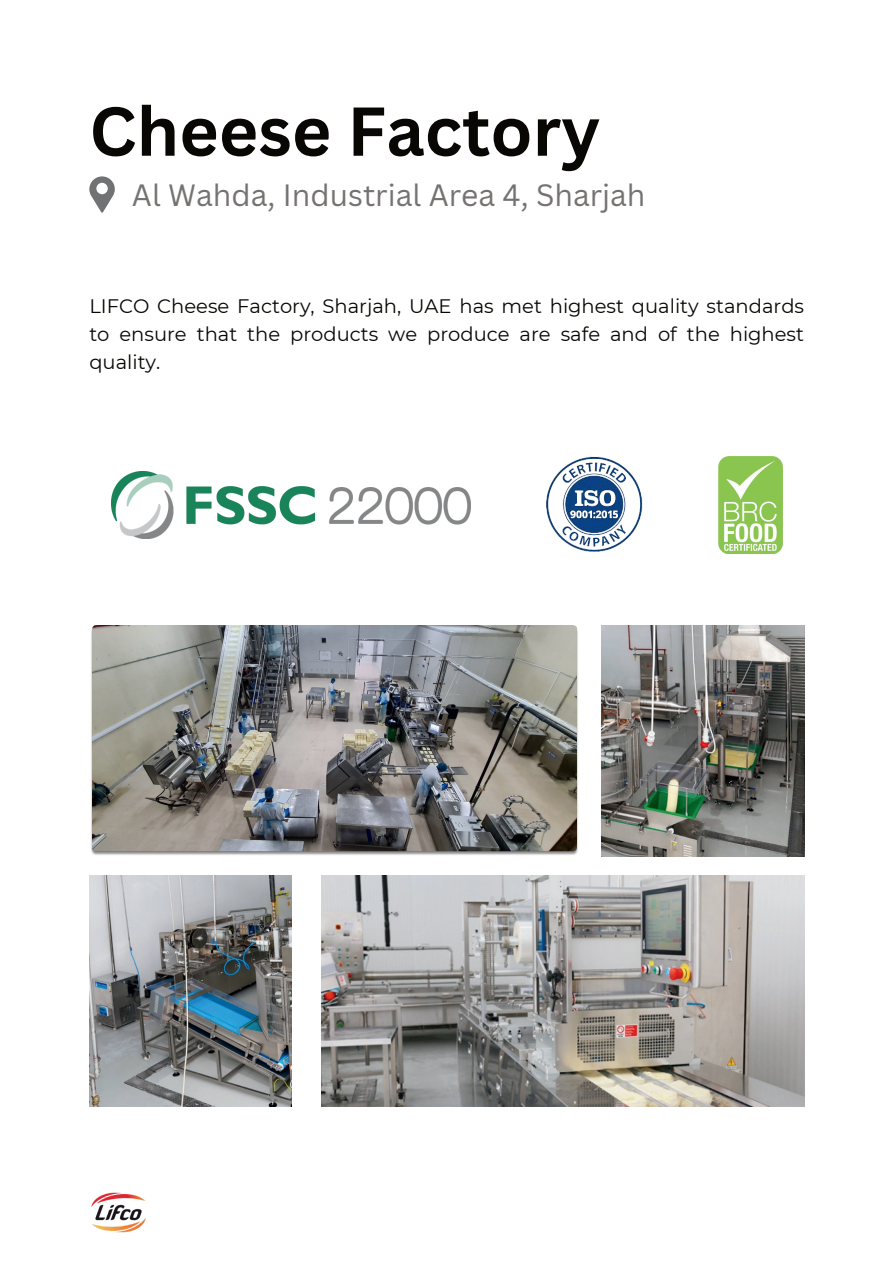
<style>
.page{position:relative;width:893px;height:1264px;background:#fff}
.page>*{position:absolute;margin:0;border:0;box-sizing:border-box;transform-origin:0 0}
.t1{font:700 67.5px "Canva Sans";color:#080704}
.t2{font:30px "Canva Sans";color:#757372}
.t3{font:19.5px/28.2px "Montserrat";color:#080704;text-align:justify}
</style>
<div class="page">
<img style="left:91px;top:1192px;width:55px;height:41px">
<svg style="left:89px;top:176px;width:26px;height:37px"></svg>
<img style="left:111px;top:471px;width:359px;height:67px">
<img style="left:546px;top:456px;width:97px;height:96px">
<img style="left:718px;top:456px;width:64px;height:97px">
<img style="left:91px;top:626px;width:487px;height:229px">
<img style="left:601px;top:626px;width:203px;height:230px">
<img style="left:321px;top:875px;width:483px;height:231px">
<img style="left:89px;top:875px;width:203px;height:231px">
<h1 class="t1" style="left:89px;top:91px;width:512px">Cheese Factory</h1>
<h2 class="t2" style="left:132px;top:177px;width:515px">Al Wahda, Industrial Area 4, Sharjah</h2>
<p class="t3" style="left:89px;top:291px;width:716px">LIFCO Cheese Factory, Sharjah, UAE has met highest quality standards to ensure that the products we produce are safe and of the highest quality.</p>
</div>
